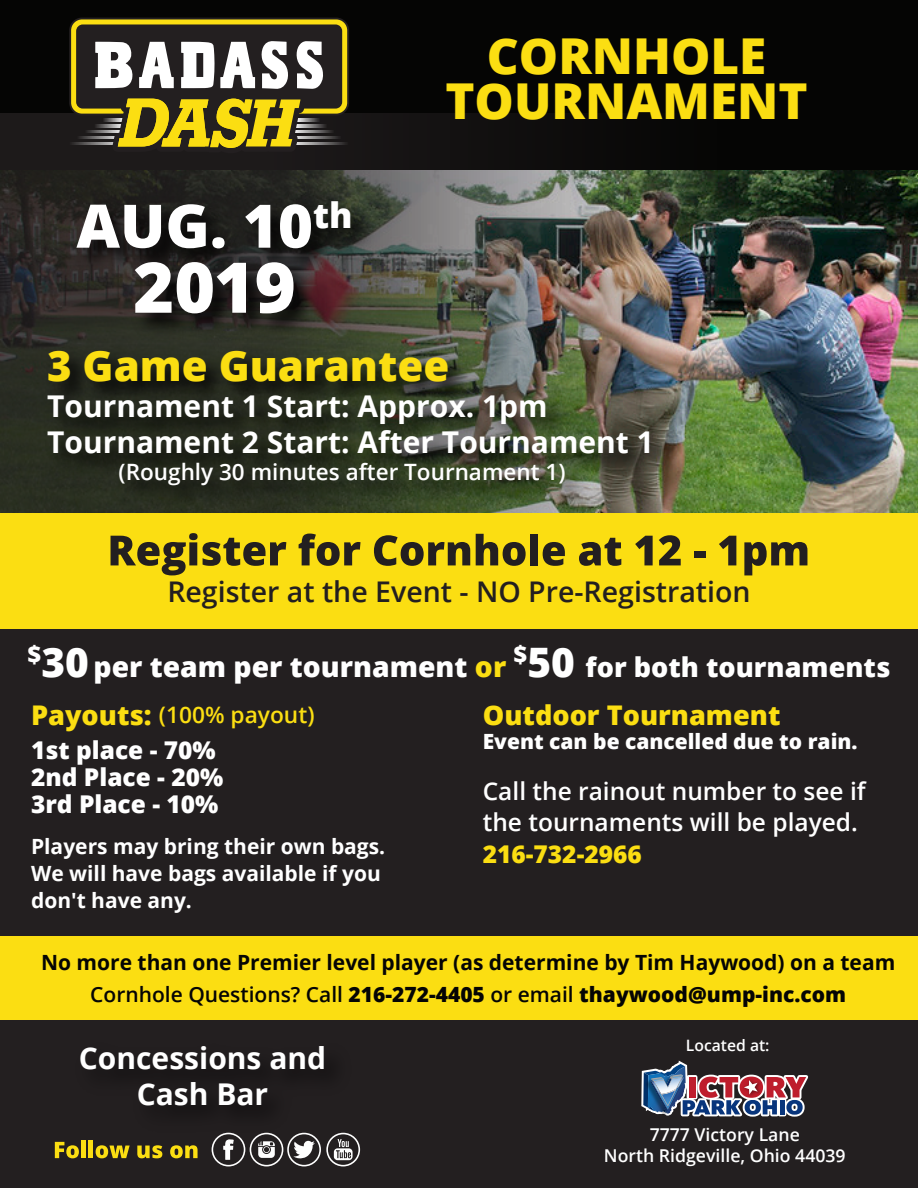
<style>
.page{position:relative;width:918px;height:1188px;background:#fff}
.page>*{position:absolute;margin:0;border:0;box-sizing:border-box;transform-origin:0 0}
.t1{font:800 69.9px "Open Sans";color:#fff}
.t2{font:800 60px "Open Sans";color:#fff}
.t3{font:800 49.5px/45px "Open Sans";color:#fbde12;text-align:center}
.t4{font:800 42px "Open Sans";color:#fbde12}
.t5{font:700 30px/36px "Open Sans";color:#fff}
.t6{font:600 28.5px "Open Sans";color:#231f20}
.t7{font:800 28.35px "Open Sans";color:#fff}
.t8{font:800 27.15px "Open Sans";color:#fbde12}
.t9{font:600 24.45px/31.5px "Open Sans";color:#fff}
.t10{font:800 24.45px/27px "Open Sans";color:#fff}
.t11{font:800 24.45px "Open Sans";color:#fbde12}
.t12{font:600 22.8px "Open Sans";color:#fbde12}
.t13{font:600 22.5px "Open Sans";color:#fff}
.t14{font:700 21px/31.5px "Open Sans";color:#050504;text-align:center}
.t15{font:700 21px/27px "Open Sans";color:#fff}
.t16{font:800 21px "Open Sans";color:#fff}
.t17{font:600 17.7px/21.1px "Open Sans";color:#fff;text-align:center}
.t18{font:600 15.75px "Open Sans";color:#fff}
.s1{font-size:40.65px}
.s2{color:#fbde12}
.s3{font-size:27px}
.s4{font-weight:800;font-size:27.15px}
.s5{font-weight:600}
.s6{font-weight:800}
</style>
<div class="page">
<img style="left:734px;top:170px;width:184px;height:343px">
<div style="left:0;top:0;width:918px;height:170px;background:#050504"></div>
<div style="left:0;top:626px;width:918px;height:562px;background:#231f20"></div>
<svg style="left:641px;top:1060px;width:168px;height:57px"></svg>
<svg style="left:55px;top:1142px;width:24px;height:16px"></svg>
<div style="left:81px;top:1141px;width:5px;height:17px;background:#fbde12"></div>
<hr style="left:89px;top:1141px;width:4px;height:17px;background:#fbde12">
<svg style="left:96px;top:1147px;width:34px;height:11px"></svg>
<svg style="left:137px;top:1147px;width:25px;height:11px"></svg>
<svg style="left:170px;top:1147px;width:28px;height:11px"></svg>
<svg style="left:223px;top:1147px;width:11px;height:13px"></svg>
<div style="left:212px;top:1133px;width:33px;height:33px;border:2px solid #fff;border-radius:50%"></div>
<svg style="left:258px;top:1147px;width:17px;height:11px"></svg>
<div style="left:250px;top:1133px;width:33px;height:33px;border:2px solid #fff;border-radius:50%"></div>
<div style="left:287px;top:1133px;width:34px;height:33px;border:2px solid #fff;border-radius:50%"></div>
<svg style="left:293px;top:1147px;width:20px;height:12px"></svg>
<svg style="left:334px;top:1147px;width:19px;height:13px"></svg>
<div style="left:326px;top:1133px;width:34px;height:33px;border:2px solid #fff;border-radius:50%"></div>
<img style="left:0;top:114px;width:734px;height:399px">
<div style="left:0;top:513px;width:918px;height:116px;background:#fbde12"></div>
<hr style="left:30px;top:119px;width:92px;height:2px;background:#1d1a1a">
<hr style="left:30px;top:125px;width:92px;height:2px;background:#1d1a1a">
<hr style="left:30px;top:131px;width:92px;height:2px;background:#1d1a1a">
<hr style="left:30px;top:136px;width:92px;height:3px;background:#1d1a1a">
<hr style="left:36px;top:142px;width:92px;height:2px;background:#1d1a1a">
<hr style="left:295px;top:125px;width:91px;height:2px;background:#181515">
<hr style="left:293px;top:131px;width:92px;height:2px;background:#181515">
<hr style="left:292px;top:136px;width:91px;height:3px;background:#181515">
<hr style="left:290px;top:142px;width:91px;height:2px;background:#181515">
<hr style="left:297px;top:119px;width:91px;height:2px;background:#181515">
<svg style="left:69px;top:18px;width:280px;height:135px;background:#7a7146"></svg>
<svg style="left:801px;top:542px;width:6px;height:24px"></svg>
<img style="left:39px;top:338px;width:762px;height:238px">
<div style="left:0;top:936px;width:918px;height:84px;background:#fbde12"></div>
<img style="left:61px;top:1103px;width:299px;height:44px">
<img style="left:0;top:169px;width:569px;height:218px">
<h2 class="t2" style="left:76px;top:180px;width:278px">AUG. 10<sup>th</sup></h2>
<h1 class="t1" style="left:133px;top:234px;width:164px">2019</h1>
<h3 class="t3" style="left:445px;top:31px;width:364px">CORNHOLE<br>TOURNAMENT</h3>
<h3 class="t4" style="left:47px;top:334px;width:404px">3 Game Guarantee</h3>
<h3 class="t5" style="left:47px;top:388px;width:608px">Tournament 1 Start: Approx. 1pm<br>Tournament 2 Start: After Tournament 1</h3>
<p class="t13" style="left:119px;top:457px;width:448px">(Roughly 30 minutes after Tournament 1)</p>
<h3 class="t6" style="left:167px;top:572px;width:585px">Register at the Event - NO Pre-Registration</h3>
<h3 class="t7" style="left:27px;top:645px;width:864px"><sup>$</sup><span class="s1">30</span> per team per tournament <span class="s2">or</span> <sup>$</sup><span class="s1">50</span> <span class="s3">for both tournaments</span></h3>
<p class="t12" style="left:31px;top:699px;width:285px"><span class="s4">Payouts:</span> (100% payout)</p>
<p class="t10" style="left:31px;top:736px;width:194px">1st place - 70%<br>2nd Place - 20%<br>3rd Place - 10%</p>
<p class="t8" style="left:483px;top:694px;width:299px">Outdoor Tournament</p>
<p class="t16" style="left:483px;top:726px;width:376px">Event can be cancelled due to rain.</p>
<p class="t9" style="left:483px;top:775px;width:384px">Call the rainout number to see if the tournaments will be played.</p>
<p class="t11" style="left:483px;top:835px;width:161px">216-732-2966</p>
<p class="t15" style="left:31px;top:832px;width:356px">Players may bring their own bags.<br>We will have bags available if you don't have any.</p>
<p class="t14" style="left:41px;top:946px;width:856px">No more than one Premier level player (as determine by Tim Haywood) on a team<br><span class="s5">Cornhole Questions? Call</span> <span class="s6">216-272-4405</span> <span class="s5">or email</span> <span class="s6">thaywood@ump-inc.com</span></p>
<h3 class="t5" style="left:79px;top:1040px;width:249px;text-align:center">Concessions and<br>Cash Bar</h3>
<p class="t18" style="left:686px;top:1034px;width:85px">Located at:</p>
<p class="t17" style="left:604px;top:1123px;width:243px">7777 Victory Lane<br>North Ridgeville, Ohio 44039</p>
</div>
